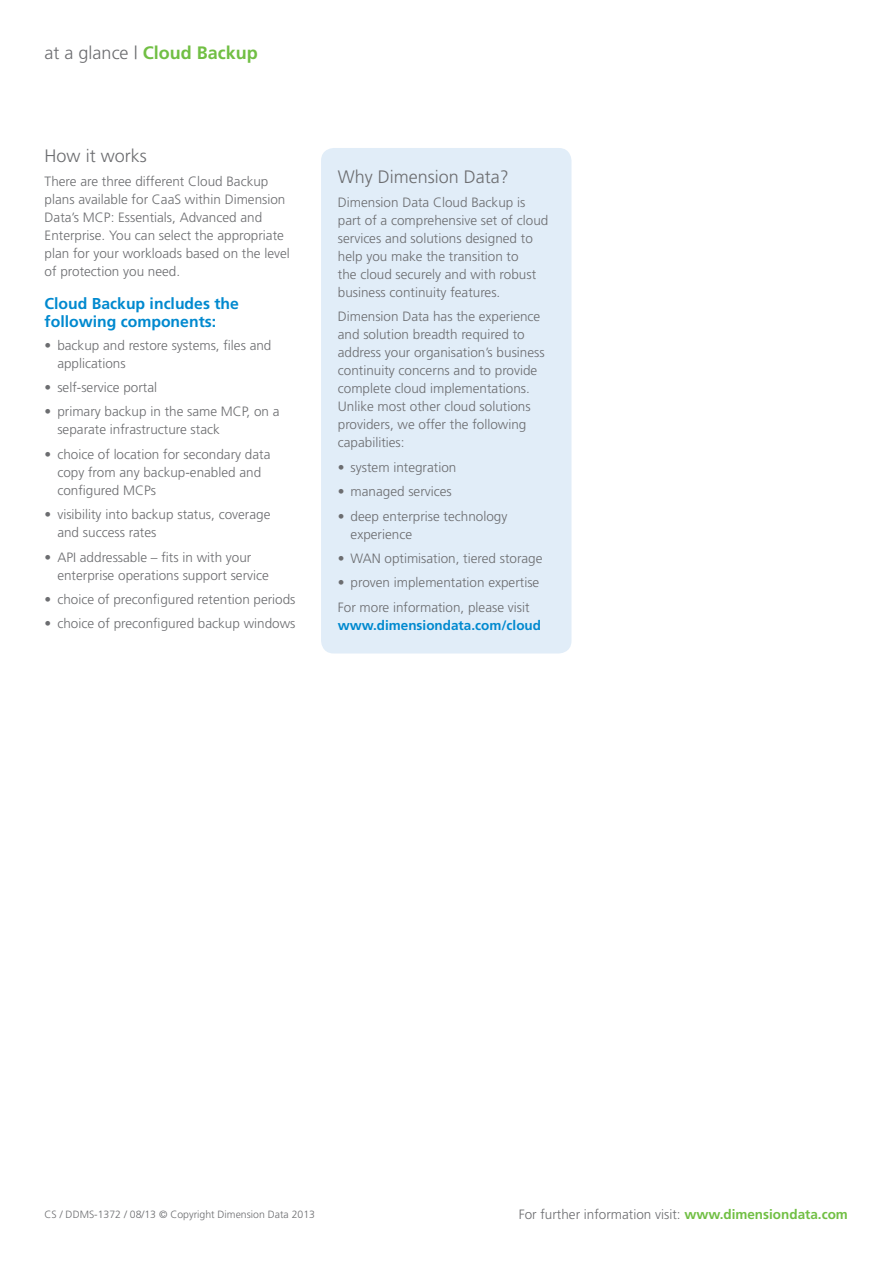
<style>
.page{position:relative;width:893px;height:1263px;background:#fff}
.page>*{position:absolute;margin:0;border:0;box-sizing:border-box;transform-origin:0 0}
.t1{font:300 18px "Frutiger";color:#6c6d70}
.t2{font:700 18px "Frutiger";color:#71bf44}
.t3{font:700 15.75px/18px "Frutiger";color:#0089cf}
.t4{font:300 13.5px/18px "Frutiger";color:#6c6d70}
.t5{font:700 13.5px "Frutiger";color:#0089cf}
.t6{font:300 10.5px "Frutiger";color:#6c6d70}
.s1{font-weight:300;color:#6c6d70}
.s2{font-weight:700;color:#71bf44}
</style>
<div class="page">
<div style="left:321px;top:148px;width:250px;height:505px;background:#e1edf8;border-radius:13px"></div>
<h1 class="t2" style="left:45px;top:42px;width:215px"><span class="s1">at a glance |</span> Cloud Backup</h1>
<h1 class="t1" style="left:45px;top:146px;width:104px">How it works</h1>
<p class="t4" style="left:45px;top:173px;width:247px">There are three different Cloud Backup plans available for CaaS within Dimension Data’s MCP: Essentials, Advanced and Enterprise. You can select the appropriate plan for your workloads based on the level of protection you need.</p>
<p class="t3" style="left:45px;top:295px;width:196px">Cloud Backup includes the following components:</p>
<p class="t4" style="left:57px;top:336px;width:216px;text-indent:-13px">• backup and restore systems, files and applications</p>
<p class="t4" style="left:45px;top:378px;width:114px">• self-service portal</p>
<p class="t4" style="left:57px;top:403px;width:224px;text-indent:-13px">• primary backup in the same MCP, on a separate infrastructure stack</p>
<p class="t4" style="left:57px;top:445px;width:215px;text-indent:-13px">• choice of location for secondary data copy from any backup-enabled and configured MCPs</p>
<p class="t4" style="left:57px;top:505px;width:215px;text-indent:-13px">• visibility into backup status, coverage and success rates</p>
<p class="t4" style="left:57px;top:548px;width:213px;text-indent:-13px">• API addressable – fits in with your enterprise operations support service</p>
<p class="t4" style="left:45px;top:590px;width:252px">• choice of preconfigured retention periods</p>
<p class="t4" style="left:45px;top:615px;width:252px">• choice of preconfigured backup windows</p>
<h1 class="t1" style="left:338px;top:166px;width:173px">Why Dimension Data?</h1>
<p class="t4" style="left:338px;top:193px;width:212px">Dimension Data Cloud Backup is part of a comprehensive set of cloud services and solutions designed to help you make the transition to<br>the cloud securely and with robust business continuity features.</p>
<p class="t4" style="left:338px;top:308px;width:208px">Dimension Data has the experience and solution breadth required to address your organisation’s business continuity concerns and to provide complete cloud implementations.<br>Unlike most other cloud solutions providers, we offer the following capabilities:</p>
<p class="t4" style="left:338px;top:458px;width:120px">• system integration</p>
<p class="t4" style="left:338px;top:482px;width:116px">• managed services</p>
<p class="t4" style="left:351px;top:507px;width:158px;text-indent:-13px">• deep enterprise technology experience</p>
<p class="t4" style="left:338px;top:549px;width:206px">• WAN optimisation, tiered storage</p>
<p class="t4" style="left:338px;top:570px;width:203px;line-height:24.5px">• proven implementation expertise<br>For more information, please visit</p>
<p class="t5" style="left:338px;top:617px;width:205px">www.dimensiondata.com/cloud</p>
<p class="t6" style="left:45px;top:1209px;width:272px">CS / DDMS-1372 / 08/13 © Copyright Dimension Data 2013</p>
<p class="t4" style="left:519px;top:1205px;width:331px">For further information visit: <span class="s2">www.dimensiondata.com</span></p>
</div>
